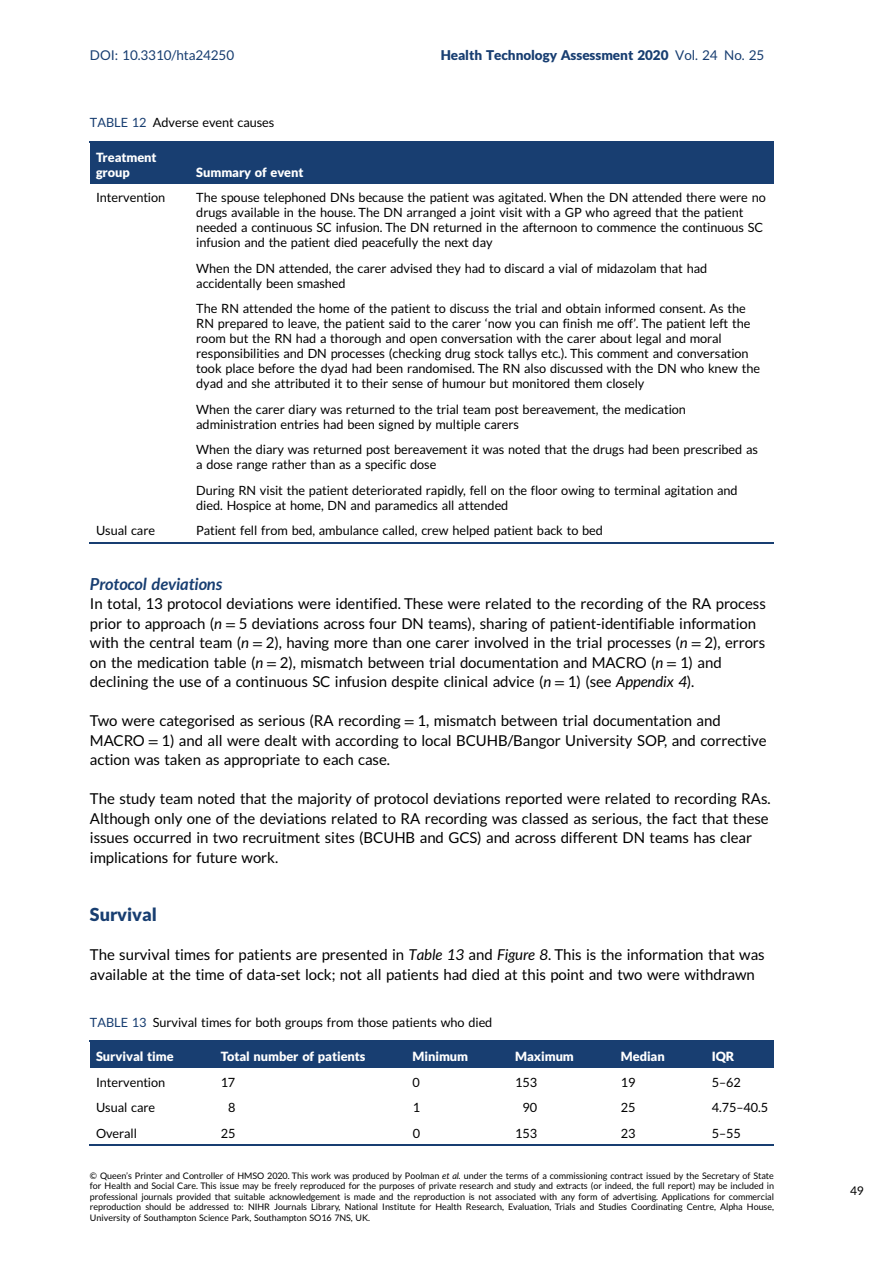
<style>
.page{position:relative;width:893px;height:1263px;background:#fff}
.page>*{position:absolute;margin:0;border:0;box-sizing:border-box;transform-origin:0 0}
.t1{font:18px "Adv T Tfac 587 ca.B";color:#183e71}
.t2{font:16.5px "Adv TT9 c 438 aa 4.BI";color:#183e71}
.t3{font:15px/19.5px "Adv T Ta 9 c 1 b 374";color:#000}
.t4{font:13.5px "Adv T Tfac 587 ca.B";color:#183e71}
.t5{font:13.5px "Adv T Ta 9 c 1 b 374";color:#183e71}
.t6{font:12.75px/15px "Adv T Ta 9 c 1 b 374";color:#000}
.t7{font:12.75px/15px "Adv T Tfac 587 ca.B";color:#fff}
.t8{font:12px "Adv T Ta 9 c 1 b 374";color:#000}
.t9{font:9px/10.5px "Adv T Ta 9 c 1 b 374";color:#000;text-align:justify}
.s1{font-family:"Adv T Ta 9 c 1 b 374"}
.s2{color:#183e71}
.s3{font-style:inherit}
.s4{font-family:"Adv T Teb 5 f 0 e 55.I"}
.s5{font-family:"Adv T Td 877 c 31 c"}
</style>
<div class="page">
<div style="left:90px;top:142px;width:106px;height:42px;background:#183e71"></div>
<div style="left:178px;top:142px;width:596px;height:42px;background:#183e71"></div>
<hr style="left:90px;top:141px;width:684px;height:1px;background:#183e71">
<hr style="left:90px;top:542px;width:684px;height:2px;background:#183e71">
<div style="left:90px;top:1042px;width:131px;height:26px;background:#183e71"></div>
<div style="left:174px;top:1042px;width:239px;height:26px;background:#183e71"></div>
<div style="left:365px;top:1042px;width:150px;height:26px;background:#183e71"></div>
<div style="left:468px;top:1042px;width:153px;height:26px;background:#183e71"></div>
<div style="left:574px;top:1042px;width:138px;height:26px;background:#183e71"></div>
<div style="left:665px;top:1042px;width:109px;height:26px;background:#183e71"></div>
<hr style="left:90px;top:1040px;width:684px;height:2px;background:#183e71">
<hr style="left:90px;top:1144px;width:684px;height:2px;background:#183e71">
<p class="t5" style="left:90px;top:50px;width:146px">DOI: 10.3310/hta24250</p>
<p class="t4" style="left:441px;top:50px;width:325px">Health Technology Assessment 2020 <span class="s1">Vol. 24 No. 25</span></p>
<p class="t6" style="left:90px;top:116px;width:186px"><span class="s2">TABLE 12</span> Adverse event causes</p>
<p class="t7" style="left:96px;top:151px;width:62px">Treatment group</p>
<p class="t7" style="left:196px;top:166px;width:109px">Summary of event</p>
<p class="t6" style="left:96px;top:191px;width:71px">Intervention</p>
<p class="t6" style="left:196px;top:191px;width:571px">The spouse telephoned DNs because the patient was agitated. When the DN attended there were no drugs available in the house. The DN arranged a joint visit with a GP who agreed that the patient needed a continuous SC infusion. The DN returned in the afternoon to commence the continuous SC infusion and the patient died peacefully the next day</p>
<p class="t6" style="left:196px;top:262px;width:512px">When the DN attended, the carer advised they had to discard a vial of midazolam that had accidentally been smashed</p>
<p class="t6" style="left:196px;top:302px;width:565px">The RN attended the home of the patient to discuss the trial and obtain informed consent. As the RN prepared to leave, the patient said to the carer <span class="s3">‘</span>now you can finish me off<span class="s3">’</span>. The patient left the room but the RN had a thorough and open conversation with the carer about legal and moral responsibilities and DN processes (checking drug stock tallys etc.). This comment and conversation took place before the dyad had been randomised. The RN also discussed with the DN who knew the dyad and she attributed it to their sense of humour but monitored them closely</p>
<p class="t6" style="left:196px;top:403px;width:491px">When the carer diary was returned to the trial team post bereavement, the medication administration entries had been signed by multiple carers</p>
<p class="t6" style="left:196px;top:443px;width:563px">When the diary was returned post bereavement it was noted that the drugs had been prescribed as a dose range rather than as a specific dose</p>
<p class="t6" style="left:196px;top:484px;width:543px">During RN visit the patient deteriorated rapidly, fell on the floor owing to terminal agitation and died. Hospice at home, DN and paramedics all attended</p>
<p class="t6" style="left:96px;top:524px;width:61px">Usual care</p>
<p class="t6" style="left:196px;top:524px;width:408px">Patient fell from bed, ambulance called, crew helped patient back to bed</p>
<p class="t2" style="left:90px;top:578px;width:134px">Protocol deviations</p>
<p class="t3" style="left:90px;top:595px;width:677px">In total, 13 protocol deviations were identified. These were related to the recording of the RA process prior to approach (<span class="s4">n</span> <span class="s5">=</span> 5 deviations across four DN teams), sharing of patient-identifiable information with the central team (<span class="s4">n</span> <span class="s5">=</span> 2), having more than one carer involved in the trial processes (<span class="s4">n</span> <span class="s5">=</span> 2), errors on the medication table (<span class="s4">n</span> <span class="s5">=</span> 2), mismatch between trial documentation and MACRO (<span class="s4">n</span> <span class="s5">=</span> 1) and declining the use of a continuous SC infusion despite clinical advice (<span class="s4">n</span> <span class="s5">=</span> 1) (see <span class="s4">Appendix 4</span>).</p>
<p class="t3" style="left:90px;top:712px;width:678px">Two were categorised as serious (RA recording <span class="s5">=</span> 1, mismatch between trial documentation and<br>MACRO <span class="s5">=</span> 1) and all were dealt with according to local BCUHB/Bangor University SOP, and corrective action was taken as appropriate to each case.</p>
<p class="t3" style="left:90px;top:790px;width:682px">The study team noted that the majority of protocol deviations reported were related to recording RAs.<br>Although only one of the deviations related to RA recording was classed as serious, the fact that these issues occurred in two recruitment sites (BCUHB and GCS) and across different DN teams has clear implications for future work.</p>
<h1 class="t1" style="left:90px;top:908px;width:68px">Survival</h1>
<p class="t3" style="left:90px;top:946px;width:676px">The survival times for patients are presented in <span class="s4">Table 13</span> and <span class="s4">Figure 8</span>. This is the information that was available at the time of data-set lock; not all patients had died at this point and two were withdrawn</p>
<p class="t6" style="left:90px;top:1016px;width:404px"><span class="s2">TABLE 13</span> Survival times for both groups from those patients who died</p>
<p class="t7" style="left:96px;top:1050px;width:79px">Survival time</p>
<p class="t7" style="left:221px;top:1050px;width:146px">Total number of patients</p>
<p class="t7" style="left:413px;top:1050px;width:57px">Minimum</p>
<p class="t7" style="left:515px;top:1050px;width:60px">Maximum</p>
<p class="t7" style="left:621px;top:1050px;width:45px">Median</p>
<p class="t7" style="left:712px;top:1050px;width:24px">IQR</p>
<p class="t6" style="left:96px;top:1076px;width:71px">Intervention</p>
<p class="t6" style="left:221px;top:1076px;width:16px">17</p>
<p class="t6" style="left:413px;top:1076px;width:9px">0</p>
<p class="t6" style="left:515px;top:1076px;width:23px">153</p>
<p class="t6" style="left:621px;top:1076px;width:16px">19</p>
<p class="t6" style="left:712px;top:1076px;width:30px">5<span class="s3">–</span>62</p>
<p class="t6" style="left:96px;top:1101px;width:61px">Usual care</p>
<p class="t6" style="left:228px;top:1101px;width:9px">8</p>
<p class="t6" style="left:413px;top:1101px;width:9px">1</p>
<p class="t6" style="left:523px;top:1101px;width:16px">90</p>
<p class="t6" style="left:621px;top:1101px;width:16px">25</p>
<p class="t6" style="left:712px;top:1101px;width:58px">4.75<span class="s3">–</span>40.5</p>
<p class="t6" style="left:96px;top:1127px;width:42px">Overall</p>
<p class="t6" style="left:221px;top:1127px;width:16px">25</p>
<p class="t6" style="left:413px;top:1127px;width:9px">0</p>
<p class="t6" style="left:515px;top:1127px;width:23px">153</p>
<p class="t6" style="left:621px;top:1127px;width:16px">23</p>
<p class="t6" style="left:712px;top:1127px;width:30px">5<span class="s3">–</span>55</p>
<p class="t9" style="left:90px;top:1171px;width:686px">© Queen<span class="s3">’</span>s Printer and Controller of HMSO 2020. This work was produced by Poolman <span class="s4">et al.</span> under the terms of a commissioning contract issued by the Secretary of State for Health and Social Care. This issue may be freely reproduced for the purposes of private research and study and extracts (or indeed, the full report) may be included in professional journals provided that suitable acknowledgement is made and the reproduction is not associated with any form of advertising. Applications for commercial reproduction should be addressed to: NIHR Journals Library, National Institute for Health Research, Evaluation, Trials and Studies Coordinating Centre, Alpha House, University of Southampton Science Park, Southampton SO16 7NS, UK.</p>
<p class="t8" style="left:850px;top:1186px;width:15px">49</p>
</div>
